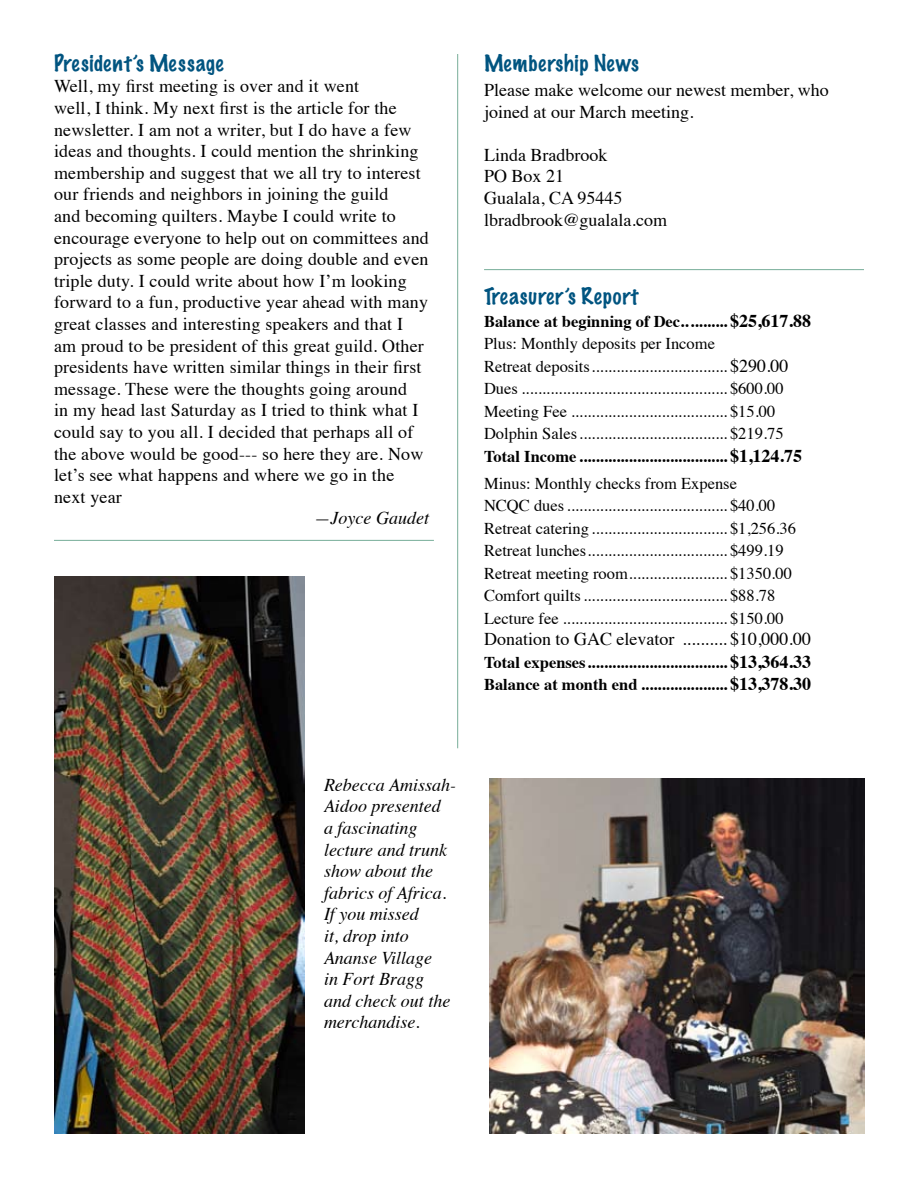
<style>
.page{position:relative;width:918px;height:1188px;background:#fff}
.page>*{position:absolute;margin:0;border:0;box-sizing:border-box;transform-origin:0 0}
.t1{font:100 21px "Marker Felt";letter-spacing:.035em;color:#005480}
.t2{font:18px/21.6px "Times";letter-spacing:.01em;color:#000}
.t3{font:italic 18px/21.6px "Times";color:#000}
.t4{font:16.5px/22.5px "Times";color:#000}
.t5{font:700 16.5px/22.5px "Times";color:#000}
.s1{font-weight:700}
.s2{font-weight:700;font-size:18px}
.s3{font-size:18px}
</style>
<div class="page">
<hr style="left:54px;top:540px;width:380px;height:1px;background:#77ae99">
<hr style="left:457px;top:54px;width:1px;height:694px;background:#77ae99">
<hr style="left:484px;top:269px;width:380px;height:1px;background:#77ae99">
<img style="left:489px;top:779px;width:375px;height:355px">
<img style="left:54px;top:577px;width:251px;height:556px">
<p class="t1" style="left:54px;top:48px;width:171px">President’s Message</p>
<p class="t2" style="left:54px;top:74px;width:376px">Well, my first meeting is over and it went<br>well, I think. My next first is the article for the newsletter. I am not a writer, but I do have a few ideas and thoughts. I could mention the shrinking membership and suggest that we all try to interest our friends and neighbors in joining the guild<br>and becoming quilters. Maybe I could write to encourage everyone to help out on committees and projects as some people are doing double and even triple duty. I could write about how I’m looking forward to a fun, productive year ahead with many great classes and interesting speakers and that I am proud to be president of this great guild. Other presidents have written similar things in their first message. These were the thoughts going around<br>in my head last Saturday as I tried to think what I could say to you all. I decided that perhaps all of the above would be good--- so here they are. Now let’s see what happens and where we go in the next year</p>
<p class="t3" style="left:315px;top:506px;width:116px">—Joyce Gaudet</p>
<p class="t1" style="left:484px;top:48px;width:157px">Membership News</p>
<p class="t2" style="left:484px;top:78px;width:346px">Please make welcome our newest member, who joined at our March meeting.</p>
<p class="t2" style="left:484px;top:142px;width:185px">Linda Bradbrook<br>PO Box 21<br>Gualala, CA 95445 lbradbrook@gualala.com</p>
<p class="t1" style="left:484px;top:281px;width:156px">Treasurer’s Report</p>
<p class="t4" style="left:484px;top:309px;width:328px"><span class="s1">Balance at beginning of Dec...........</span> <span class="s2">$25,617.88<br></span>Plus: Monthly deposits per Income<br>Retreat deposits................................. <span class="s3">$290.00<br></span>Dues .................................................. $600.00<br>Meeting Fee ...................................... $15.00<br>Dolphin Sales.................................... $219.75<br><span class="s1">Total Income ....................................</span> <span class="s2">$1,124.75</span></p>
<p class="t4" style="left:484px;top:471px;width:313px">Minus: Monthly checks from Expense<br>NCQC dues....................................... $40.00<br>Retreat catering ................................. $1,256.36<br>Retreat lunches.................................. $499.19<br>Retreat meeting room........................ $1350.00<br>Comfort quilts................................... $88.78<br>Lecture fee ........................................ $150.00</p>
<p class="t2" style="left:484px;top:627px;width:329px">Donation to GAC elevator .......... $10,000.00</p>
<p class="t5" style="left:484px;top:649px;width:328px">Total expenses.................................. <span class="s3">$13,364.33<br></span>Balance at month end ..................... <span class="s3">$13,378.30</span></p>
<p class="t3" style="left:324px;top:773px;width:134px">Rebecca Amissah-<br>Aidoo presented<br>a fascinating lecture and trunk show about the fabrics of Africa.<br>If you missed<br>it, drop into<br>Ananse Village<br>in Fort Bragg<br>and check out the merchandise.</p>
</div>
